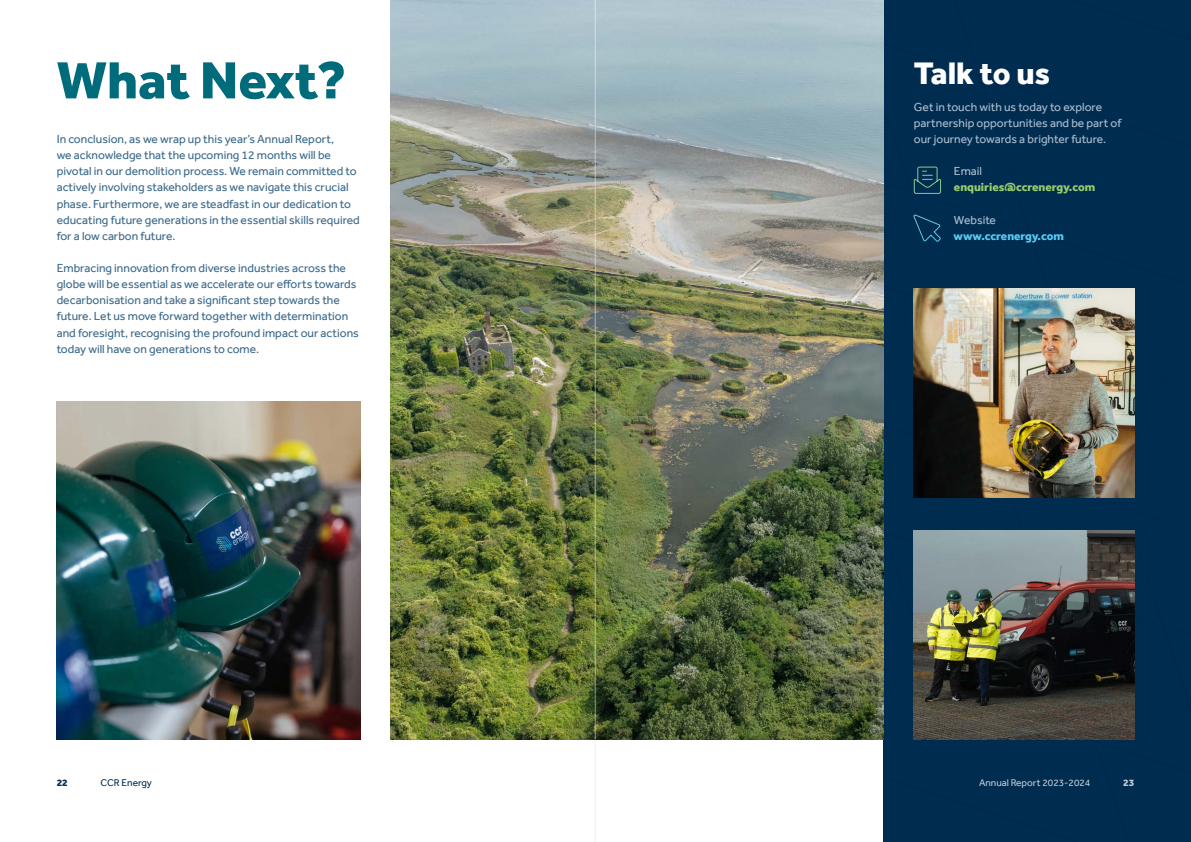
<style>
.page{position:relative;width:1191px;height:842px;background:#fff}
.page>*{position:absolute;margin:0;border:0;box-sizing:border-box;transform-origin:0 0}
.t1{font:800 54px "Effra";color:#006b7b}
.t2{font:800 32px "Effra";color:#fff}
.Body{font:12px/16.1px "Effra";color:#3b698b}
.Body-2{font:12px/16.1px "Effra";color:#abbfd1}
.Body-3{font:800 12px/16.1px "Effra";color:#97cd6f}
.Body-4{font:800 12px/16.1px "Effra";color:#57cbf2}
.t3{font:10px "Effra";color:#fff}
.t4{font:10px "Effra";color:#002c50}
.t5{font:800 10px "Effra";color:#002c50}
.t6{font:800 10px "Effra";color:#fff}
.s1{font-weight:400;color:#abbfd1}
</style>
<div class="page">
<div style="left:937px;top:0;width:254px;height:34px;background:#002c50"></div>
<div style="left:884px;top:782px;width:251px;height:60px;background:#002c50"></div>
<img style="left:390px;top:0;width:494px;height:740px">
<img style="left:57px;top:401px;width:303px;height:339px">
<img style="left:884px;top:34px;width:307px;height:748px">
<hr style="left:595px;top:0;width:1px;height:842px;background:#dcdddf">
<h1 class="t1" style="left:57px;top:48px;width:291px">What Next?</h1>
<h2 class="t2" style="left:914px;top:54px;width:138px">Talk to us</h2>
<p class="Body-2" style="left:914px;top:99px;width:209px">Get in touch with us today to explore partnership opportunities and be part of our journey towards a brighter future.</p>
<p class="Body-3" style="left:954px;top:163px;width:143px"><span class="s1">Email </span>enquiries@ccrenergy.com</p>
<p class="Body-4" style="left:953px;top:211px;width:112px"><span class="s1">Website </span>www.ccrenergy.com</p>
<p class="Body" style="left:57px;top:131px;width:304px">In conclusion, as we wrap up this year’s Annual Report,<br>we acknowledge that the upcoming 12 months will be pivotal in our demolition process. We remain committed to actively involving stakeholders as we navigate this crucial phase. Furthermore, we are steadfast in our dedication to educating future generations in the essential skills required for a low carbon future.</p>
<p class="Body" style="left:57px;top:260px;width:304px">Embracing innovation from diverse industries across the globe will be essential as we accelerate our efforts towards decarbonisation and take a significant step towards the future. Let us move forward together with determination and foresight, recognising the profound impact our actions today will have on generations to come.</p>
<p class="t5" style="left:57px;top:777px;width:13px">22</p>
<p class="t4" style="left:101px;top:777px;width:53px">CCR Energy</p>
<p class="t3" style="left:979px;top:777px;width:113px">Annual Report 2023-2024</p>
<p class="t6" style="left:1123px;top:777px;width:13px">23</p>
</div>
